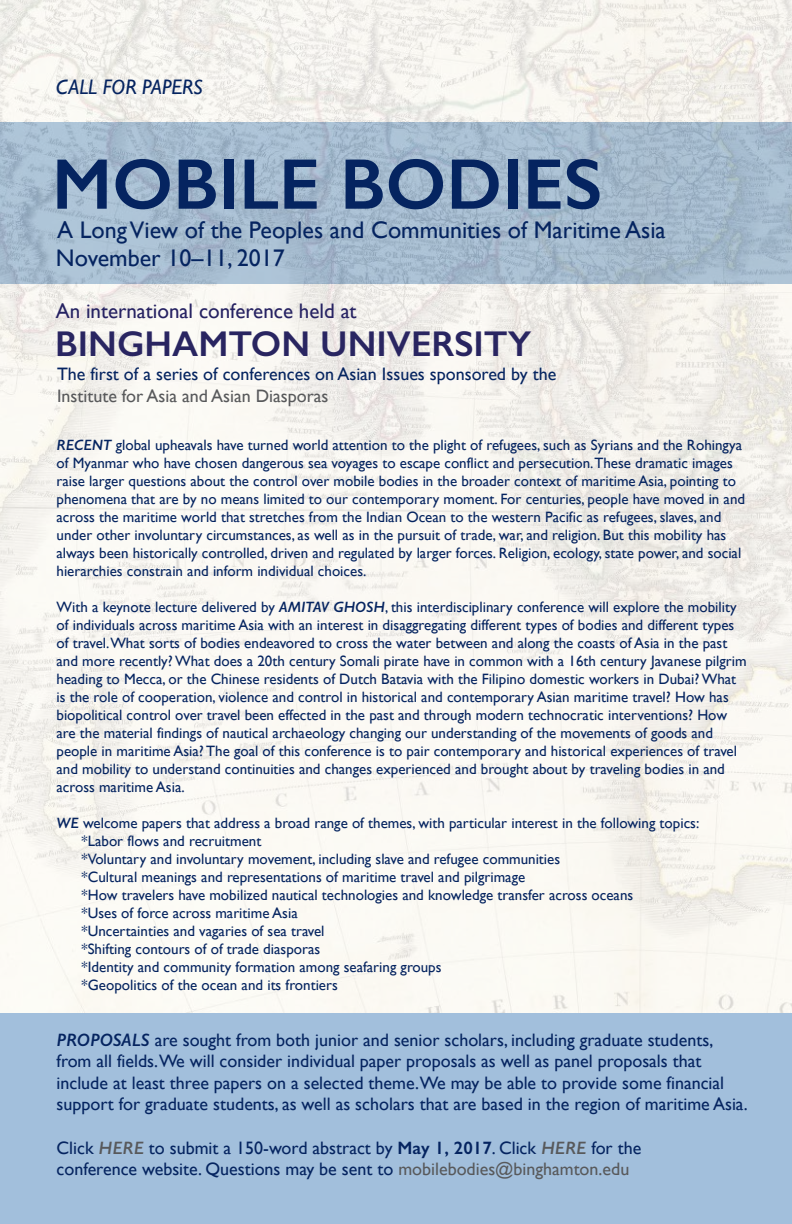
<style>
.page{position:relative;width:792px;height:1224px;background:#fff}
.page>*{position:absolute;margin:0;border:0;box-sizing:border-box;transform-origin:0 0}
.t1{font:600 72px "Gill Sans";color:#052460}
.t2{font:600 36px "Gill Sans";color:#292561}
.t3{font:24px/28px "Gill Sans";color:#052460}
.t4{font:21px "Gill Sans";color:#262262}
.t5{font:italic 21px "Gill Sans";color:#052460}
.t6{font:18px/21.6px "Gill Sans";color:#052460}
.t7{font:18px "Gill Sans";color:#58595b}
.t8{font:15px/18px "Gill Sans";color:#052460}
.s1{font-weight:600;font-style:italic}
.s2{font-weight:600;font-style:italic;color:#58595b}
.s3{font-weight:600}
.s4{color:#58595b}
</style>
<div class="page">
<img style="left:0;top:0;width:792px;height:1013px">
<div style="left:0;top:1013px;width:792px;height:211px;background:#a2bfdc"></div>
<h3 class="t5" style="left:56px;top:75px;width:149px">CALL FOR PAPERS</h3>
<h1 class="t1" style="left:52px;top:141px;width:552px">MOBILE BODIES</h1>
<h3 class="t3" style="left:56px;top:215px;width:611px">A Long View of the Peoples and Communities of Maritime Asia<br>November 10–11, 2017</h3>
<h3 class="t4" style="left:56px;top:298px;width:302px">An international conference held at</h3>
<h2 class="t2" style="left:55px;top:322px;width:478px">BINGHAMTON UNIVERSITY</h2>
<p class="t6" style="left:57px;top:363px;width:501px">The first of a series of conferences on Asian Issues sponsored by the</p>
<p class="t7" style="left:57px;top:385px;width:273px">Institute for Asia and Asian Diasporas</p>
<p class="t8" style="left:57px;top:436px;width:690px"><span class="s1">RECENT</span> global upheavals have turned world attention to the plight of refugees, such as Syrians and the Rohingya of Myanmar who have chosen dangerous sea voyages to escape conflict and persecution.These dramatic images raise larger questions about the control over mobile bodies in the broader context of maritime Asia, pointing to phenomena that are by no means limited to our contemporary moment. For centuries, people have moved in and across the maritime world that stretches from the Indian Ocean to the western Pacific as refugees, slaves, and under other involuntary circumstances, as well as in the pursuit of trade, war, and religion. But this mobility has always been historically controlled, driven and regulated by larger forces. Religion, ecology, state power, and social hierarchies constrain and inform individual choices.</p>
<p class="t8" style="left:57px;top:598px;width:692px">With a keynote lecture delivered by <span class="s1">AMITAV GHOSH</span>, this interdisciplinary conference will explore the mobility of individuals across maritime Asia with an interest in disaggregating different types of bodies and different types of travel.What sorts of bodies endeavored to cross the water between and along the coasts of Asia in the past and more recently? What does a 20th century Somali pirate have in common with a 16th century Javanese pilgrim heading to Mecca, or the Chinese residents of Dutch Batavia with the Filipino domestic workers in Dubai? What is the role of cooperation, violence and control in historical and contemporary Asian maritime travel? How has biopolitical control over travel been effected in the past and through modern technocratic interventions? How are the material findings of nautical archaeology changing our understanding of the movements of goods and people in maritime Asia? The goal of this conference is to pair contemporary and historical experiences of travel and mobility to understand continuities and changes experienced and brought about by traveling bodies in and across maritime Asia.</p>
<p class="t8" style="left:82px;top:814px;width:619px;text-indent:-25px"><span class="s1">WE</span> welcome papers that address a broad range of themes, with particular interest in the following topics: *Labor flows and recruitment<br>*Voluntary and involuntary movement, including slave and refugee communities<br>*Cultural meanings and representations of maritime travel and pilgrimage<br>*How travelers have mobilized nautical technologies and knowledge transfer across oceans<br>*Uses of force across maritime Asia<br>*Uncertainties and vagaries of sea travel<br>*Shifting contours of of trade diasporas<br>*Identity and community formation among seafaring groups<br>*Geopolitics of the ocean and its frontiers</p>
<p class="t6" style="left:57px;top:1029px;width:693px"><span class="s1">PROPOSALS</span> are sought from both junior and senior scholars, including graduate students, from all fields.We will consider individual paper proposals as well as panel proposals that include at least three papers on a selected theme.We may be able to provide some financial support for graduate students, as well as scholars that are based in the region of maritime Asia.</p>
<p class="t6" style="left:57px;top:1137px;width:586px">Click <span class="s2">HERE</span> to submit a 150-word abstract by <span class="s3">May 1, 2017</span>. Click <span class="s2">HERE</span> for the conference website. Questions may be sent to <span class="s4">mobilebodies@binghamton.edu</span></p>
</div>
